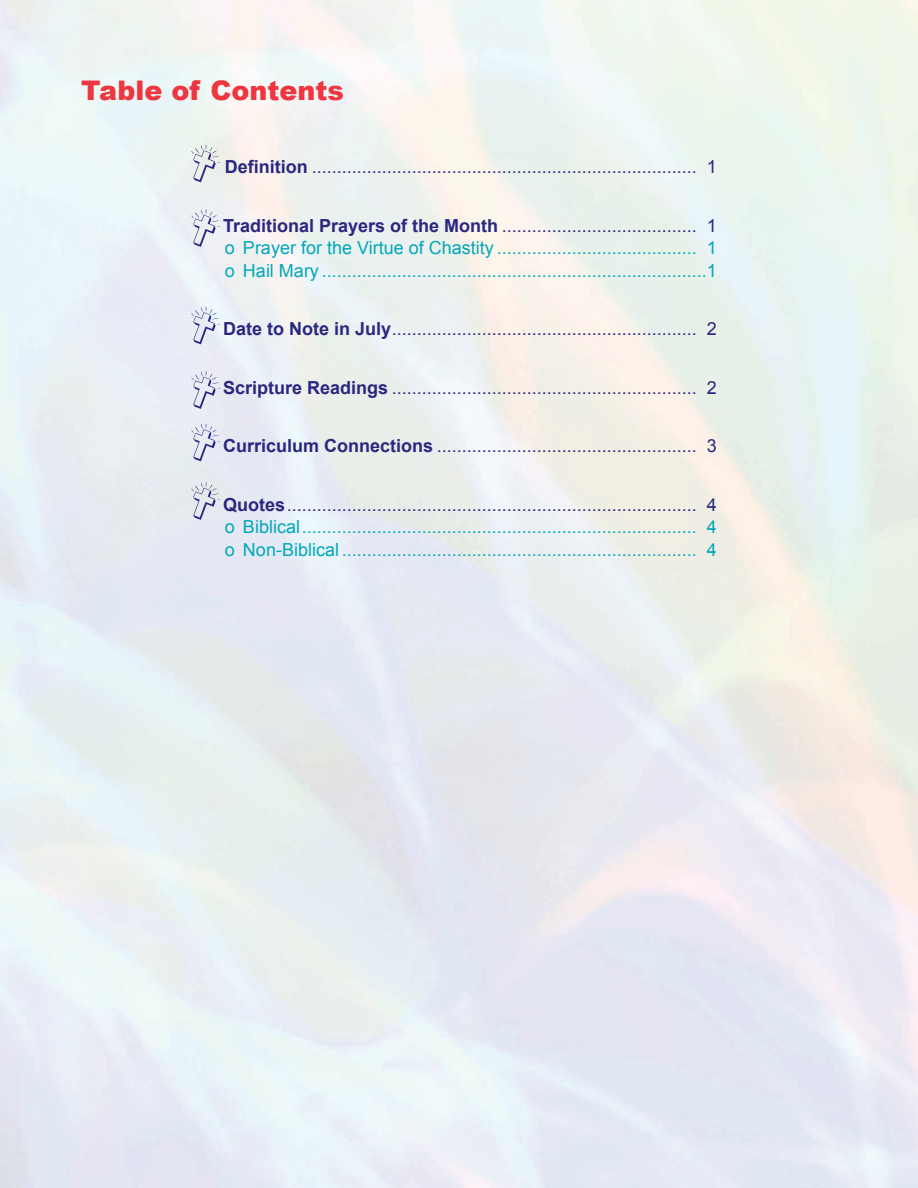
<style>
.page{position:relative;width:918px;height:1188px;background:#fff}
.page>*{position:absolute;margin:0;border:0;box-sizing:border-box;transform-origin:0 0}
.t1{font:54px "Religious P01";color:#292780}
.t2{font:900 27px "Arial";color:#ee3640}
.t3{font:18px/22.5px "Arial";color:#00a8b9;text-align:justify}
.t4{font:18px "Arial";color:#292780}
.s1{font-weight:700}
.s2{font-weight:700;color:#292780}
.s3{color:#292780}
</style>
<div class="page">
<h2 class="t2" style="left:81px;top:71px;width:264px">Table of Contents</h2>
<h1 class="t1" style="left:189px;top:132px;width:36px">W</h1>
<p class="t4" style="left:225px;top:157px;width:493px"><span class="s1">Definition</span> ............................................................................. 1</p>
<h1 class="t1" style="left:189px;top:197px;width:36px">W</h1>
<p class="t3" style="left:223px;top:214px;width:495px"><span class="s2">Traditional Prayers of the Month</span> <span class="s3">....................................... 1 </span>o Prayer for the Virtue of Chastity ........................................ 1 o Hail Mary .............................................................................1</p>
<h1 class="t1" style="left:189px;top:294px;width:36px">W</h1>
<p class="t4" style="left:223px;top:319px;width:495px"><span class="s1">Date to Note in July</span>............................................................. 2</p>
<h1 class="t1" style="left:189px;top:359px;width:36px">W</h1>
<p class="t4" style="left:223px;top:378px;width:495px"><span class="s1">Scripture Readings</span> ............................................................. 2</p>
<h1 class="t1" style="left:189px;top:411px;width:36px">W</h1>
<p class="t4" style="left:223px;top:436px;width:495px"><span class="s1">Curriculum Connections</span> .................................................... 3</p>
<h1 class="t1" style="left:189px;top:470px;width:36px">W</h1>
<p class="t3" style="left:223px;top:493px;width:495px"><span class="s2">Quotes</span><span class="s3">.................................................................................. 4 </span>o Biblical............................................................................... 4 o Non-Biblical ....................................................................... 4</p>
</div>
